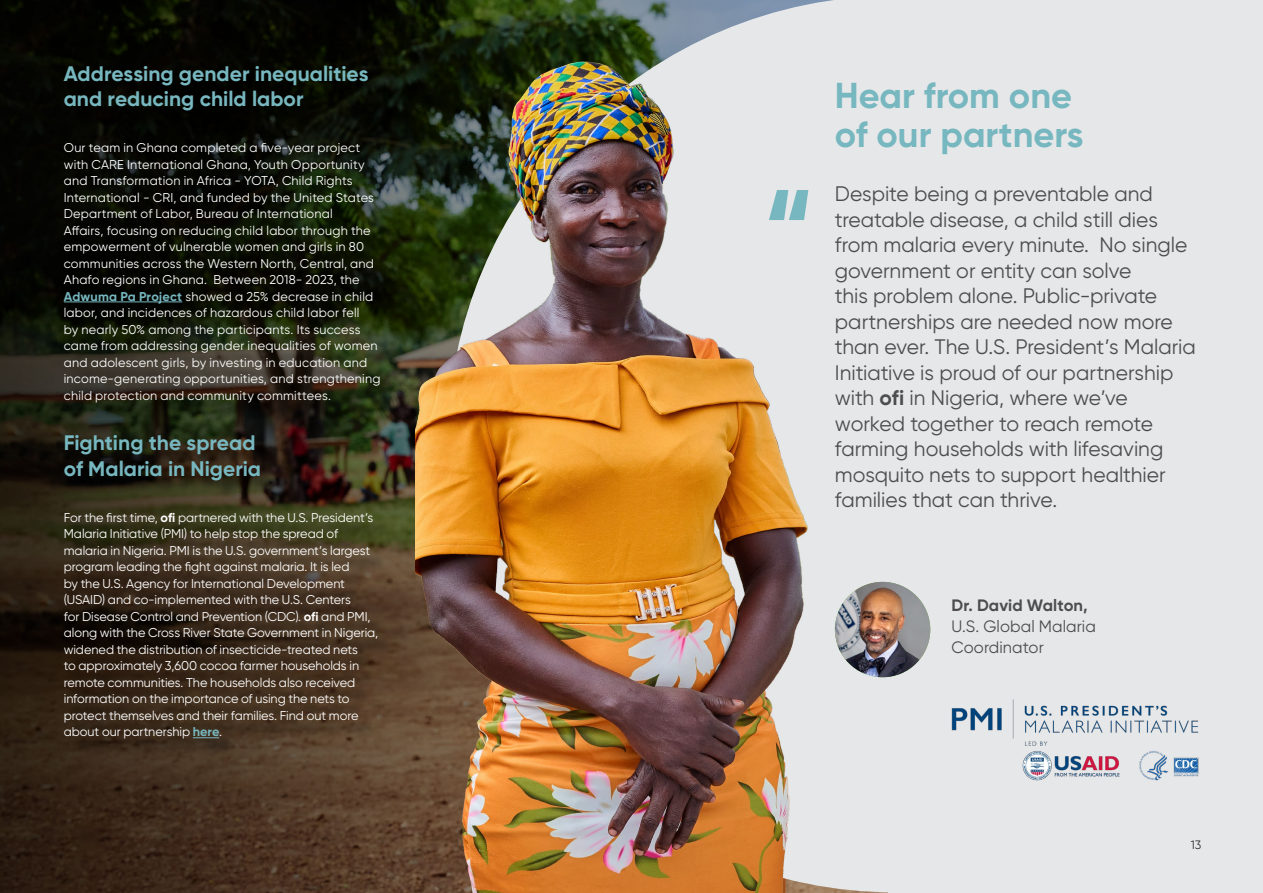
<style>
.page{position:relative;width:1263px;height:893px;background:#fff}
.page>*{position:absolute;margin:0;border:0;box-sizing:border-box;transform-origin:0 0}
.t1{font:700 108px "Gilroy";color:#77b7c0}
.t2{font:700 36px/39px "Gilroy";color:#77b7c0}
.t3{font:21px/25.5px "Gilroy";color:#4d4d4f}
.t4{font:700 21px/25.5px "Gilroy";color:#77b7c0}
.t5{font:16.5px/21px "Gilroy";letter-spacing:.005em;color:#4d4d4f}
.t6{font:700 16.5px "Gilroy";letter-spacing:.005em;color:#4d4d4f}
.t7{font:12.75px/16.5px "Gilroy";color:#fff}
.t8{font:300 12px "Gilroy";color:#000}
.s1{font-weight:700;color:#77b7c0}
.s2{font-weight:700}
</style>
<div class="page">
<img style="left:0;top:0;width:888px;height:893px">
<div style="left:66px;top:146px;width:332px;height:274px;background:#000;opacity:.75"></div>
<hr style="left:64px;top:302px;width:118px;height:1px;background:#77b7c0">
<svg style="left:448px;top:0;width:440px;height:892px;background:#bec3c0"></svg>
<div style="left:888px;top:0;width:375px;height:893px;background:#e6e7e8"></div>
<img style="left:835px;top:582px;width:95px;height:95px;border-radius:48px">
<div style="left:67px;top:68px;width:319px;height:61px;background:#000"></div>
<div style="left:67px;top:438px;width:211px;height:61px;background:#000;opacity:.75"></div>
<div style="left:67px;top:516px;width:328px;height:241px;background:#000;opacity:.75"></div>
<svg style="left:193px;top:737px;width:26px;height:1px"></svg>
<img style="left:416px;top:54px;width:418px;height:839px">
<img style="left:951px;top:699px;width:248px;height:81px">
<h3 class="t4" style="left:64px;top:60px;width:306px">Addressing gender inequalities and reducing child labor</h3>
<p class="t7" style="left:64px;top:139px;width:318px">Our team in Ghana completed a five-year project with CARE International Ghana, Youth Opportunity and Transformation in Africa - YOTA, Child Rights International - CRI, and funded by the United States Department of Labor, Bureau of International<br>Affairs, focusing on reducing child labor through the empowerment of vulnerable women and girls in 80 communities across the Western North, Central, and Ahafo regions in Ghana. Between 2018- 2023, the <span class="s1">Adwuma Pa Project</span> showed a 25% decrease in child labor, and incidences of hazardous child labor fell<br>by nearly 50% among the participants. Its success came from addressing gender inequalities of women and adolescent girls, by investing in education and income-generating opportunities, and strengthening child protection and community committees.</p>
<h3 class="t4" style="left:64px;top:430px;width:199px">Fighting the spread of Malaria in Nigeria</h3>
<p class="t7" style="left:64px;top:509px;width:316px">For the first time, <span class="s2">ofi</span> partnered with the U.S. President’s Malaria Initiative (PMI) to help stop the spread of malaria in Nigeria. PMI is the U.S. government’s largest program leading the fight against malaria. It is led<br>by the U.S. Agency for International Development (USAID) and co-implemented with the U.S. Centers<br>for Disease Control and Prevention (CDC). <span class="s2">ofi</span> and PMI, along with the Cross River State Government in Nigeria, widened the distribution of insecticide-treated nets<br>to approximately 3,600 cocoa farmer households in remote communities. The households also received information on the importance of using the nets to protect themselves and their families. Find out more about our partnership <span class="s1">here</span>.</p>
<h2 class="t2" style="left:835px;top:76px;width:250px">Hear from one of our partners</h2>
<h1 class="t1" style="left:764px;top:160px;width:52px">“</h1>
<p class="t3" style="left:835px;top:181px;width:362px">Despite being a preventable and treatable disease, a child still dies from malaria every minute. No single government or entity can solve<br>this problem alone. Public-private partnerships are needed now more than ever. The U.S. President’s Malaria Initiative is proud of our partnership with <span class="s2">ofi</span> in Nigeria, where we’ve worked together to reach remote farming households with lifesaving mosquito nets to support healthier families that can thrive.</p>
<p class="t6" style="left:951px;top:595px;width:138px">Dr. David Walton,</p>
<p class="t5" style="left:951px;top:616px;width:146px">U.S. Global Malaria<br>Coordinator</p>
<p class="t8" style="left:1191px;top:838px;width:12px">13</p>
</div>
